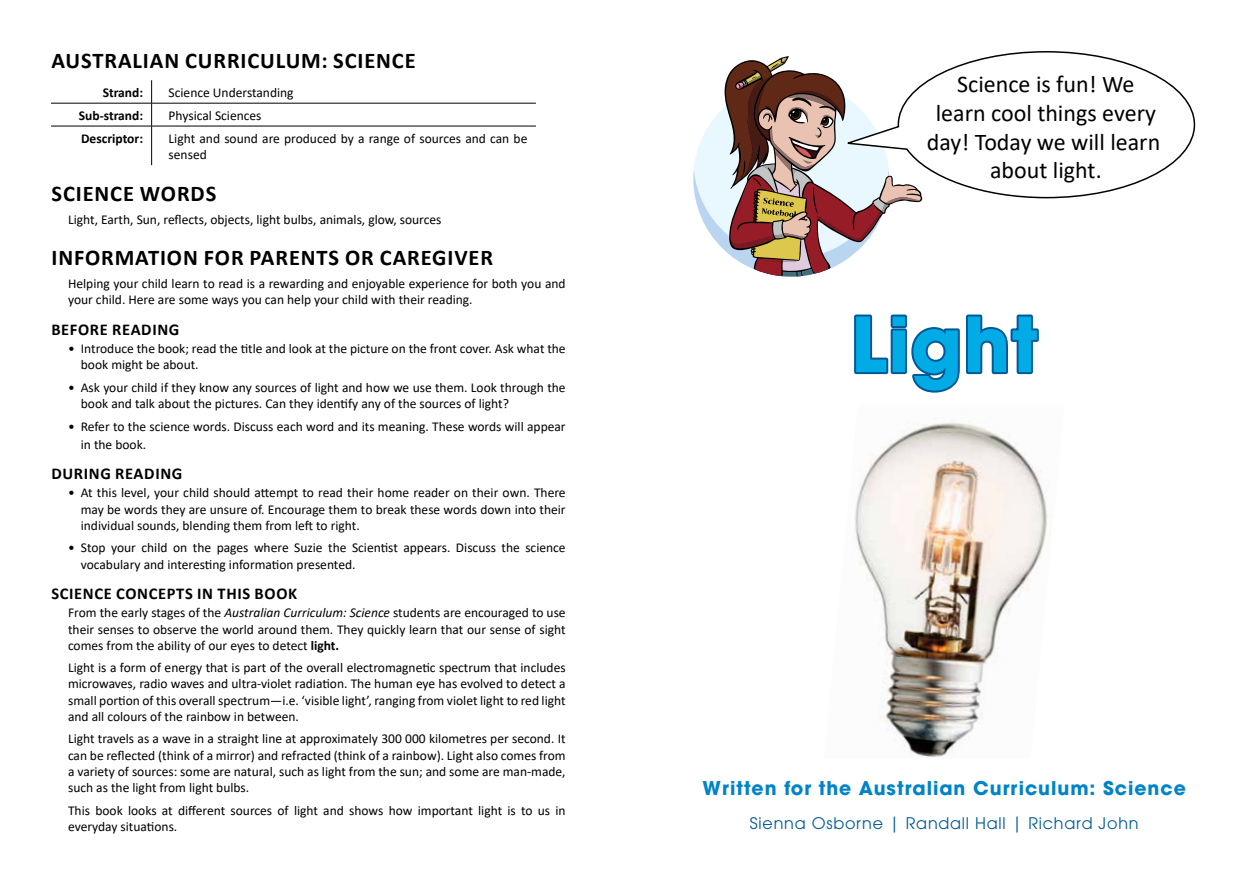
<style>
.page{position:relative;width:1259px;height:893px;background:#fff}
.page>*{position:absolute;margin:0;border:0;box-sizing:border-box;transform-origin:0 0}
.t1{font:700 75px "Avant Garde LT";letter-spacing:.02em;color:#00abe6}
.t2{font:24px/28.8px "Calibri";color:#000;text-align:center}
.t3{font:700 22.5px "Calibri";letter-spacing:.04em;color:#000}
.t4{font:700 18.9px "Avant Garde LT";letter-spacing:.05em;color:#0084c7}
.t5{font:700 16.5px "Calibri";letter-spacing:.04em;color:#000}
.t6{font:15.9px "Avant Garde LT";letter-spacing:.05em;color:#005a97}
.t7{font:13.5px/16.2px "Calibri";color:#000}
.t8{font:700 13.5px "Calibri";color:#000}
.s1{font-style:italic}
.s2{font-weight:700}
</style>
<div class="page">
<svg style="left:854px;top:314px;width:185px;height:79px"></svg>
<svg style="left:151px;top:80px;width:1px;height:46px"></svg>
<hr style="left:151px;top:126px;width:1px;height:39px;background:#000">
<hr style="left:51px;top:103px;width:101px;height:1px;background:#000">
<hr style="left:152px;top:103px;width:384px;height:1px;background:#000">
<hr style="left:51px;top:126px;width:101px;height:1px;background:#000">
<hr style="left:152px;top:126px;width:384px;height:1px;background:#000">
<svg style="left:693px;top:56px;width:230px;height:221px"></svg>
<svg style="left:840px;top:51px;width:356px;height:148px"></svg>
<img style="left:855px;top:421px;width:196px;height:337px">
<h3 class="t3" style="left:51px;top:45px;width:366px">AUSTRALIAN CURRICULUM: SCIENCE</h3>
<p class="t8" style="left:103px;top:83px;width:42px">Strand:</p>
<p class="t7" style="left:169px;top:84px;width:127px">Science Understanding</p>
<p class="t8" style="left:79px;top:106px;width:66px">Sub-strand:</p>
<p class="t7" style="left:169px;top:107px;width:94px">Physical Sciences</p>
<p class="t8" style="left:81px;top:129px;width:63px">Descriptor:</p>
<p class="t7" style="left:169px;top:130px;width:360px">Light and sound are produced by a range of sources and can be sensed</p>
<h3 class="t3" style="left:51px;top:178px;width:166px">SCIENCE WORDS</h3>
<p class="t7" style="left:68px;top:211px;width:375px">Light, Earth, Sun, reflects, objects, light bulbs, animals, glow, sources</p>
<h3 class="t3" style="left:51px;top:242px;width:443px">INFORMATION FOR PARENTS OR CAREGIVER</h3>
<p class="t7" style="left:68px;top:275px;width:499px">Helping your child learn to read is a rewarding and enjoyable experience for both you and your child. Here are some ways you can help your child with their reading.</p>
<p class="t5" style="left:51px;top:318px;width:130px">BEFORE READING</p>
<p class="t7" style="left:81px;top:340px;width:486px;text-indent:-13px">• Introduce the book; read the title and look at the picture on the front cover. Ask what the book might be about.</p>
<p class="t7" style="left:81px;top:379px;width:486px;text-indent:-13px">• Ask your child if they know any sources of light and how we use them. Look through the book and talk about the pictures. Can they identify any of the sources of light?</p>
<p class="t7" style="left:81px;top:417px;width:486px;line-height:18px;text-indent:-13px">• Refer to the science words. Discuss each word and its meaning. These words will appear in the book.</p>
<p class="t5" style="left:51px;top:462px;width:133px">DURING READING</p>
<p class="t7" style="left:81px;top:484px;width:486px;text-align:justify;text-indent:-13px">• At this level, your child should attempt to read their home reader on their own. There may be words they are unsure of. Encourage them to break these words down into their individual sounds, blending them from left to right.</p>
<p class="t7" style="left:81px;top:539px;width:486px;text-indent:-13px">• Stop your child on the pages where Suzie the Scientist appears. Discuss the science vocabulary and interesting information presented.</p>
<p class="t5" style="left:51px;top:582px;width:247px">SCIENCE CONCEPTS IN THIS BOOK</p>
<p class="t7" style="left:68px;top:604px;width:499px;text-align:justify">From the early stages of the <span class="s1">Australian Curriculum: Science</span> students are encouraged to use their senses to observe the world around them. They quickly learn that our sense of sight comes from the ability of our eyes to detect <span class="s2">light.</span></p>
<p class="t7" style="left:68px;top:659px;width:499px;text-align:justify">Light is a form of energy that is part of the overall electromagnetic spectrum that includes microwaves, radio waves and ultra-violet radiation. The human eye has evolved to detect a small portion of this overall spectrum—i.e. ‘visible light’, ranging from violet light to red light and all colours of the rainbow in between.</p>
<p class="t7" style="left:68px;top:730px;width:499px;text-align:justify">Light travels as a wave in a straight line at approximately 300 000 kilometres per second. It can be reflected (think of a mirror) and refracted (think of a rainbow). Light also comes from a variety of sources: some are natural, such as light from the sun; and some are man-made, such as the light from light bulbs.</p>
<p class="t7" style="left:68px;top:802px;width:499px">This book looks at different sources of light and shows how important light is to us in everyday situations.</p>
<h2 class="t2" style="left:927px;top:69px;width:235px">Science is fun! We<br>learn cool things every day! Today we will learn about light.</h2>
<h1 class="t1" style="left:851px;top:296px;width:188px">Light</h1>
<h3 class="t4" style="left:702px;top:776px;width:485px">Written for the Australian Curriculum: Science</h3>
<p class="t6" style="left:750px;top:814px;width:390px">Sienna Osborne | Randall Hall | Richard John</p>
</div>
